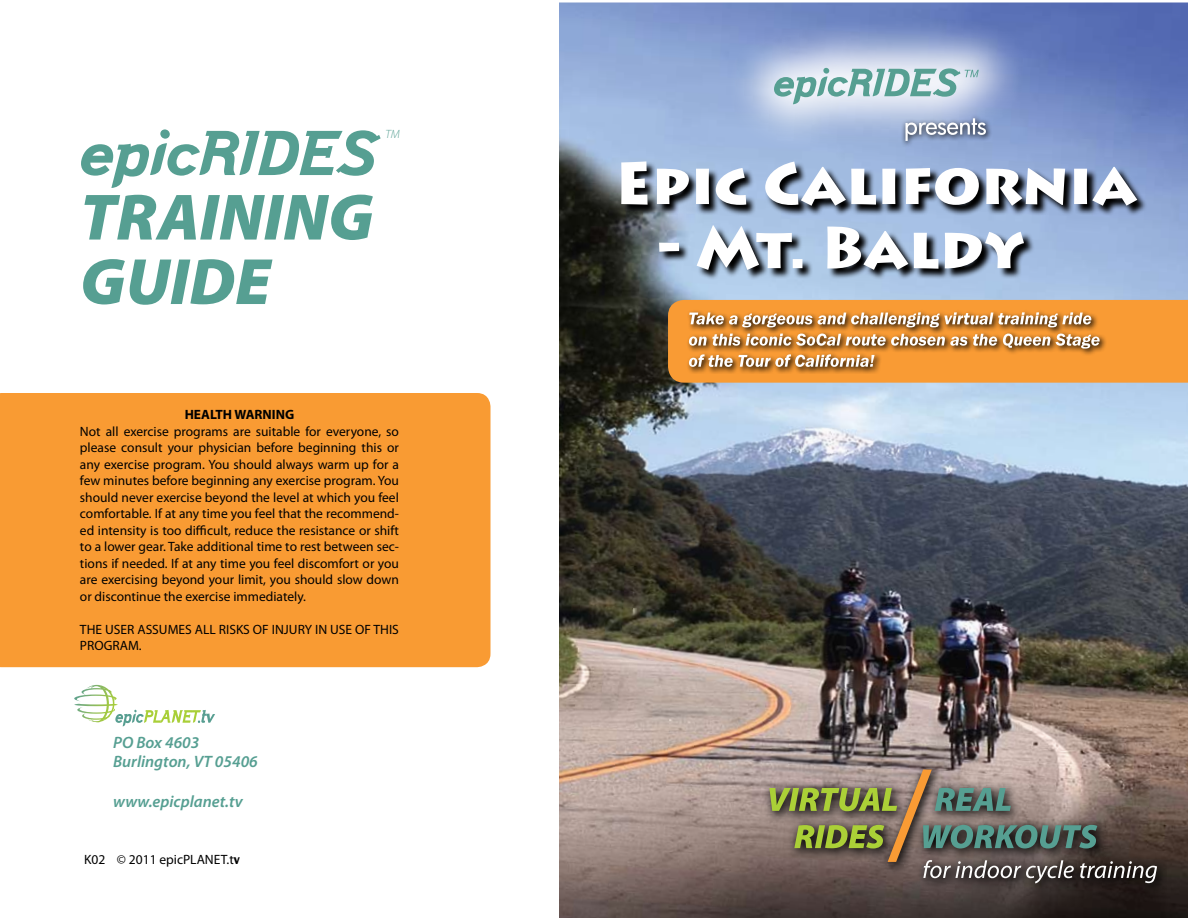
<style>
.page{position:relative;width:1188px;height:918px;background:#fff}
.page>*{position:absolute;margin:0;border:0;box-sizing:border-box;transform-origin:0 0}
.t1{font:italic 900 66px/64.5px "Myriad Pro";color:#569f92}
.t2{font:italic 900 66px "Domestos Serif";color:#569f92}
.t3{font:italic 600 16.5px/19.8px "Myriad Pro";color:#569f92}
.t4{font:13.5px/16.5px "Myriad Pro";color:#000;text-align:justify}
.t5{font:700 13.5px "Myriad Pro";color:#000}
.t6{font:italic 300 12px "Myriad Pro";color:#569f92}
.s1{font-family:"Franklin Gothic";font-weight:600}
</style>
<div class="page">
<div style="left:0;top:393px;width:490px;height:274px;background:#f99b33"></div>
<svg style="left:74px;top:685px;width:141px;height:41px"></svg>
<img style="left:560px;top:2px;width:628px;height:916px">
<svg style="left:759px;top:778px;width:10px;height:44px"></svg>
<svg style="left:878px;top:760px;width:64px;height:10px"></svg>
<svg style="left:913px;top:850px;width:254px;height:44px;background:#392f2d"></svg>
<svg style="left:769px;top:770px;width:388px;height:113px;background:#787261"></svg>
<div style="left:720px;top:13px;width:303px;height:136px;background:#fff;opacity:.94"></div>
<svg style="left:774px;top:68px;width:205px;height:36px;background:#b1ced1"></svg>
<svg style="left:668px;top:300px;width:520px;height:83px;background:#e29846"></svg>
<svg style="left:621px;top:161px;width:527px;height:55px;background:#798ca8"></svg>
<svg style="left:621px;top:161px;width:516px;height:45px"></svg>
<svg style="left:659px;top:225px;width:375px;height:55px;background:#8fa6c0"></svg>
<svg style="left:659px;top:225px;width:365px;height:45px"></svg>
<h1 class="t2" style="left:80px;top:114px;width:300px">epicRIDES</h1>
<p class="t6" style="left:385px;top:126px;width:16px">TM</p>
<h1 class="t1" style="left:80px;top:182px;width:295px">TRAINING<br>GUIDE</h1>
<p class="t5" style="left:185px;top:406px;width:111px">HEALTH WARNING</p>
<p class="t4" style="left:80px;top:423px;width:321px">Not all exercise programs are suitable for everyone, so please consult your physician before beginning this or any exercise program. You should always warm up for a few minutes before beginning any exercise program. You should never exercise beyond the level at which you feel comfortable. If at any time you feel that the recommend&shy;ed intensity is too difficult, reduce the resistance or shift to a lower gear. Take additional time to rest between sec&shy;tions if needed. If at any time you feel discomfort or you are exercising beyond your limit, you should slow down or discontinue the exercise immediately.</p>
<p class="t4" style="left:80px;top:621px;width:320px">THE USER ASSUMES ALL RISKS OF INJURY IN USE OF THIS<br>PROGRAM.</p>
<p class="t3" style="left:113px;top:732px;width:146px">PO Box 4603<br>Burlington, VT 05406</p>
<p class="t3" style="left:113px;top:791px;width:131px">www.epicplanet.tv</p>
<p class="t4" style="left:84px;top:851px;width:157px">K02 © 2011 epicPLANET.t<span class="s1">v</span></p>
</div>
